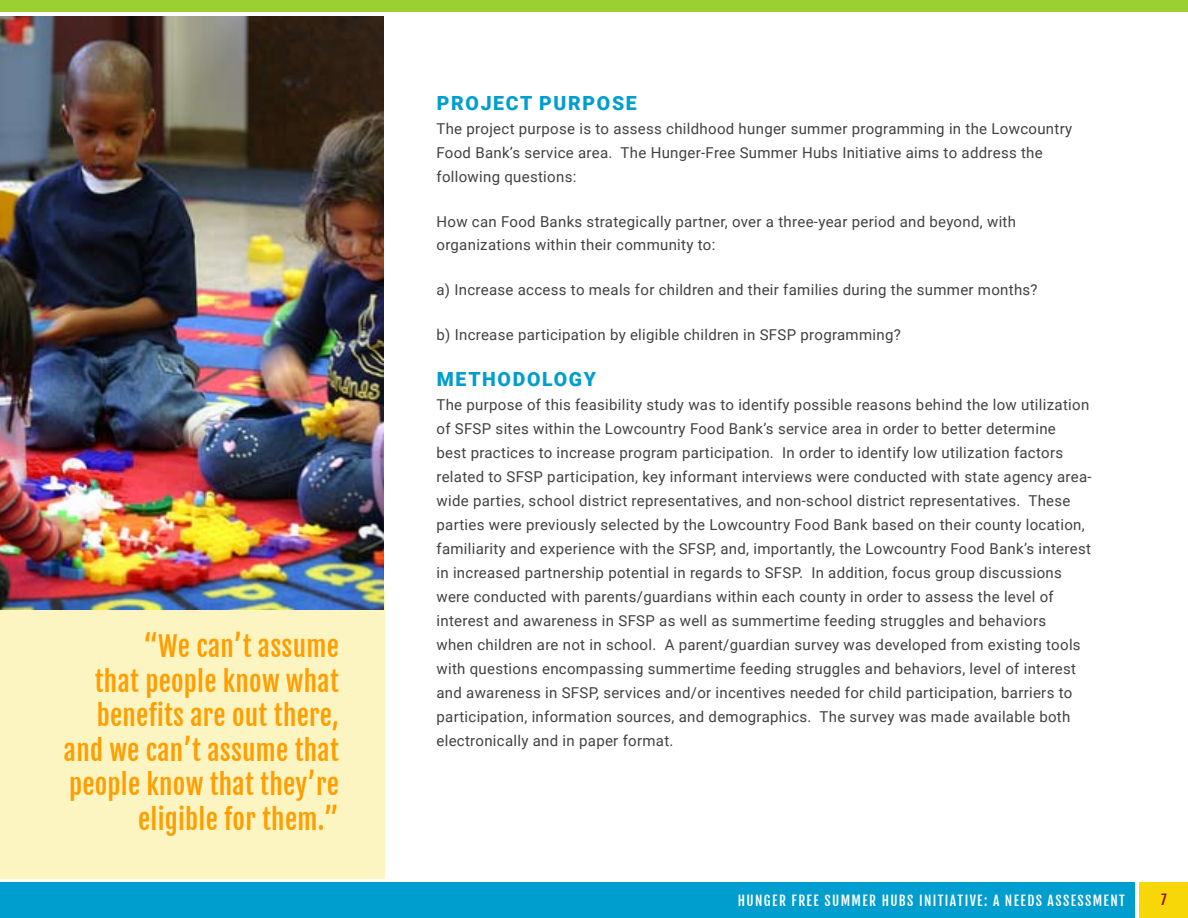
<style>
.page{position:relative;width:1188px;height:918px;background:#fff}
.page>*{position:absolute;margin:0;border:0;box-sizing:border-box;transform-origin:0 0}
.t1{font:27px/34.5px "Fjalla One";letter-spacing:.01em;color:#ff9e00;text-align:right}
.t2{font:900 19.5px "Roboto";letter-spacing:.085em;color:#009ece}
.t3{font:15px/24px "Roboto";letter-spacing:.02em;color:#414142}
.t4{font:13.5px "Fjalla One";letter-spacing:.1em;color:#fff}
.t5{font:13.5px "Fjalla One";color:#8b0f04}
</style>
<div class="page">
<div style="left:0;top:883px;width:1135px;height:35px;background:#009ece"></div>
<div style="left:1139px;top:883px;width:49px;height:35px;background:#f7d708"></div>
<div style="left:0;top:0;width:1188px;height:12px;background:#9ccf31"></div>
<div style="left:0;top:590px;width:385px;height:288px;background:#fdf5c1"></div>
<img style="left:0;top:16px;width:384px;height:593px">
<h1 class="t1" style="left:64px;top:629px;width:277px">“We can’t assume<br>that people know what benefits are out there, and we can’t assume that people know that they’re eligible for them.”</h1>
<h2 class="t2" style="left:437px;top:90px;width:71px">PROJECT</h2>
<h2 class="t2" style="left:539px;top:90px;width:44px">PURPOSE</h2>
<p class="t3" style="left:436px;top:117px;width:637px">The project purpose is to assess childhood hunger summer programming in the Lowcountry<br>Food Bank’s service area. The Hunger-Free Summer Hubs Initiative aims to address the following questions:</p>
<p class="t3" style="left:436px;top:210px;width:581px;line-height:22.5px">How can Food Banks strategically partner, over a three-year period and beyond, with organizations within their community to:</p>
<p class="t3" style="left:436px;top:277px;width:603px">a) Increase access to meals for children and their families during the summer months?</p>
<p class="t3" style="left:436px;top:322px;width:466px">b) Increase participation by eligible children in SFSP programming?</p>
<h2 class="t2" style="left:437px;top:366px;width:34px">METHODOLOGY</h2>
<p class="t3" style="left:436px;top:393px;width:657px">The purpose of this feasibility study was to identify possible reasons behind the low utilization of SFSP sites within the Lowcountry Food Bank’s service area in order to better determine<br>best practices to increase program participation. In order to identify low utilization factors related to SFSP participation, key informant interviews were conducted with state agency area&shy;wide parties, school district representatives, and non-school district representatives. These parties were previously selected by the Lowcountry Food Bank based on their county location, familiarity and experience with the SFSP, and, importantly, the Lowcountry Food Bank’s interest in increased partnership potential in regards to SFSP. In addition, focus group discussions were conducted with parents/guardians within each county in order to assess the level of interest and awareness in SFSP as well as summertime feeding struggles and behaviors<br>when children are not in school. A parent/guardian survey was developed from existing tools with questions encompassing summertime feeding struggles and behaviors, level of interest and awareness in SFSP, services and/or incentives needed for child participation, barriers to participation, information sources, and demographics. The survey was made available both electronically and in paper format.</p>
<p class="t4" style="left:738px;top:892px;width:349px">Hunger Free Summ er Hubs Initiative: A Needs Assessm</p>
<p class="t4" style="left:1104px;top:892px;width:23px">ent</p>
<p class="t5" style="left:1161px;top:891px;width:7px">7</p>
</div>
